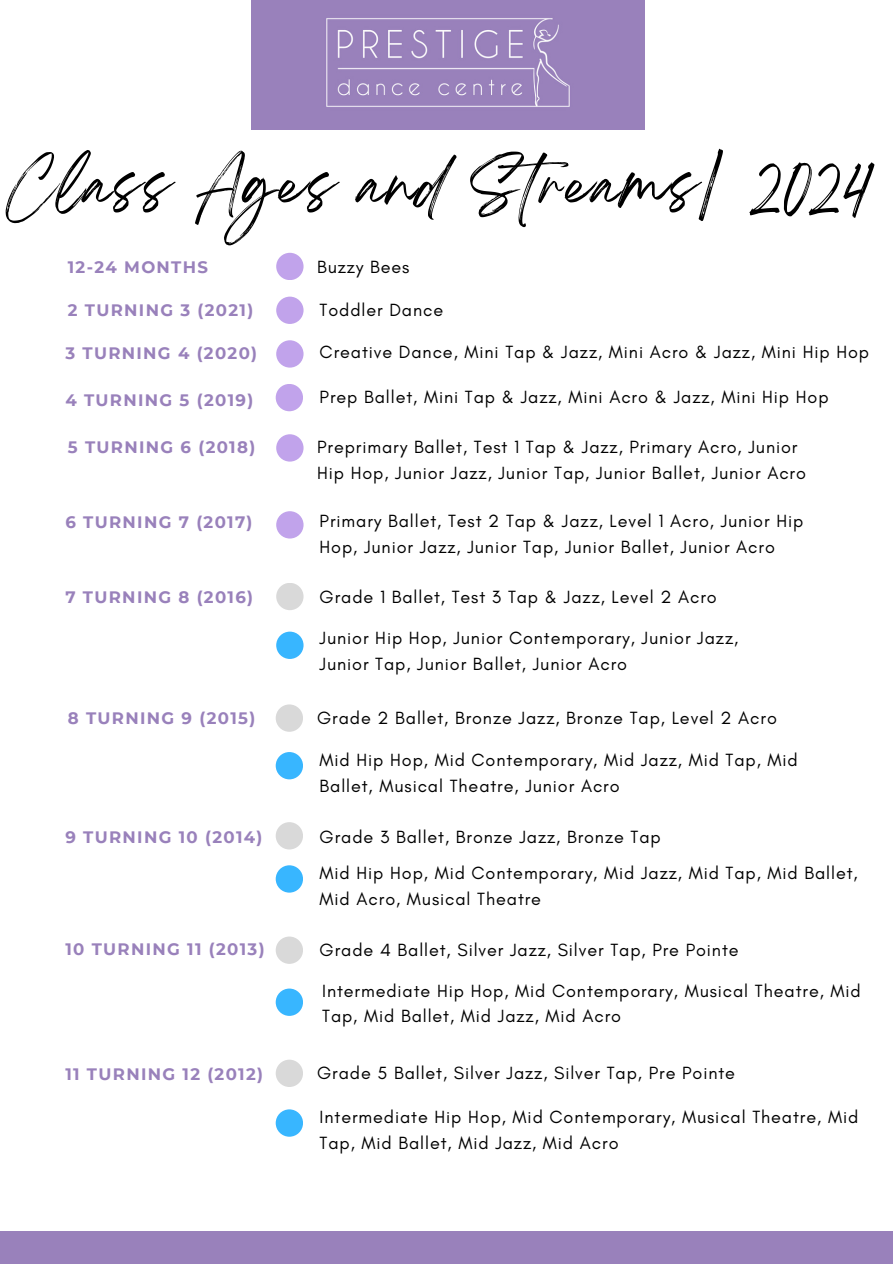
<style>
.page{position:relative;width:893px;height:1264px;background:#fff}
.page>*{position:absolute;margin:0;border:0;box-sizing:border-box;transform-origin:0 0}
.t1{font:50.25px "Breathing";letter-spacing:.05em;color:#000}
.t2{font:18px/25.8px "Glacial Indifference";letter-spacing:.05em;color:#000}
.t3{font:700 16.5px "Montserrat";letter-spacing:.08em;color:#9981bb}
</style>
<div class="page">
<div style="left:251px;top:0;width:394px;height:130px;background:#9981bb"></div>
<div style="left:0;top:1231px;width:892px;height:32px;background:#9981bb"></div>
<img style="left:326px;top:18px;width:244px;height:89px">
<div style="left:276px;top:253px;width:27px;height:27px;background:#c1a3eb;border-radius:50%"></div>
<div style="left:276px;top:296px;width:27px;height:28px;background:#c1a3eb;border-radius:50%"></div>
<div style="left:276px;top:384px;width:27px;height:27px;background:#c1a3eb;border-radius:50%"></div>
<div style="left:276px;top:340px;width:27px;height:27px;background:#c1a3eb;border-radius:50%"></div>
<div style="left:276px;top:434px;width:27px;height:27px;background:#c1a3eb;border-radius:50%"></div>
<div style="left:276px;top:511px;width:27px;height:27px;background:#c1a3eb;border-radius:50%"></div>
<div style="left:276px;top:631px;width:27px;height:28px;background:#38b6ff;border-radius:50%"></div>
<div style="left:276px;top:583px;width:27px;height:27px;background:#d9d9d9;border-radius:50%"></div>
<div style="left:276px;top:822px;width:27px;height:27px;background:#d9d9d9;border-radius:50%"></div>
<div style="left:276px;top:704px;width:27px;height:27px;background:#d9d9d9;border-radius:50%"></div>
<div style="left:276px;top:1059px;width:27px;height:27px;background:#d9d9d9;border-radius:50%"></div>
<div style="left:276px;top:936px;width:27px;height:27px;background:#d9d9d9;border-radius:50%"></div>
<div style="left:276px;top:1109px;width:27px;height:27px;background:#38b6ff;border-radius:50%"></div>
<div style="left:276px;top:752px;width:27px;height:27px;background:#38b6ff;border-radius:50%"></div>
<div style="left:276px;top:988px;width:27px;height:27px;background:#38b6ff;border-radius:50%"></div>
<div style="left:276px;top:865px;width:27px;height:27px;background:#38b6ff;border-radius:50%"></div>
<p class="t1" style="left:7px;top:169px;width:860px">Class Ages and Streams| 2024</p>
<p class="t2" style="left:317px;top:254px;width:94px">Buzzy Bees</p>
<p class="t3" style="left:68px;top:300px;width:187px">2 TURNING 3 (2021)</p>
<p class="t2" style="left:319px;top:297px;width:125px">Toddler Dance</p>
<p class="t3" style="left:65px;top:343px;width:193px">3 TURNING 4 (2020)</p>
<p class="t2" style="left:319px;top:339px;width:551px">Creative Dance, Mini Tap &amp; Jazz, Mini Acro &amp; Jazz, Mini Hip Hop</p>
<p class="t3" style="left:65px;top:390px;width:189px">4 TURNING 5 (2019)</p>
<p class="t2" style="left:319px;top:384px;width:510px">Prep Ballet, Mini Tap &amp; Jazz, Mini Acro &amp; Jazz, Mini Hip Hop</p>
<p class="t3" style="left:68px;top:437px;width:189px">5 TURNING 6 (2018)</p>
<p class="t2" style="left:317px;top:433px;width:490px">Preprimary Ballet, Test 1 Tap &amp; Jazz, Primary Acro, Junior<br>Hip Hop, Junior Jazz, Junior Tap, Junior Ballet, Junior Acro</p>
<p class="t3" style="left:65px;top:511px;width:189px">6 TURNING 7 (2017)</p>
<p class="t2" style="left:319px;top:508px;width:485px">Primary Ballet, Test 2 Tap &amp; Jazz, Level 1 Acro, Junior Hip<br>Hop, Junior Jazz, Junior Tap, Junior Ballet, Junior Acro</p>
<p class="t3" style="left:65px;top:587px;width:189px">7 TURNING 8 (2016)</p>
<p class="t2" style="left:319px;top:583px;width:398px">Grade 1 Ballet, Test 3 Tap &amp; Jazz, Level 2 Acro</p>
<p class="t3" style="left:68px;top:257px;width:142px">12-24 MONTHS</p>
<p class="t2" style="left:319px;top:625px;width:420px">Junior Hip Hop, Junior Contemporary, Junior Jazz,</p>
<p class="t2" style="left:319px;top:651px;width:309px">Junior Tap, Junior Ballet, Junior Acro</p>
<p class="t3" style="left:68px;top:708px;width:189px">8 TURNING 9 (2015)</p>
<p class="t2" style="left:317px;top:705px;width:461px">Grade 2 Ballet, Bronze Jazz, Bronze Tap, Level 2 Acro</p>
<p class="t2" style="left:319px;top:747px;width:479px">Mid Hip Hop, Mid Contemporary, Mid Jazz, Mid Tap, Mid<br>Ballet, Musical Theatre, Junior Acro</p>
<p class="t3" style="left:65px;top:827px;width:198px">9 TURNING 10 (2014)</p>
<p class="t2" style="left:319px;top:823px;width:342px">Grade 3 Ballet, Bronze Jazz, Bronze Tap</p>
<p class="t2" style="left:319px;top:860px;width:539px">Mid Hip Hop, Mid Contemporary, Mid Jazz, Mid Tap, Mid Ballet,<br>Mid Acro, Musical Theatre</p>
<p class="t3" style="left:65px;top:939px;width:201px">10 TURNING 11 (2013)</p>
<p class="t2" style="left:319px;top:936px;width:420px">Grade 4 Ballet, Silver Jazz, Silver Tap, Pre Pointe</p>
<p class="t2" style="left:322px;top:977px;width:540px">Intermediate Hip Hop, Mid Contemporary, Musical Theatre, Mid<br>Tap, Mid Ballet, Mid Jazz, Mid Acro</p>
<p class="t3" style="left:65px;top:1063px;width:199px">11 TURNING 12 (2012)</p>
<p class="t2" style="left:317px;top:1060px;width:419px">Grade 5 Ballet, Silver Jazz, Silver Tap, Pre Pointe</p>
<p class="t2" style="left:319px;top:1103px;width:540px">Intermediate Hip Hop, Mid Contemporary, Musical Theatre, Mid<br>Tap, Mid Ballet, Mid Jazz, Mid Acro</p>
</div>
